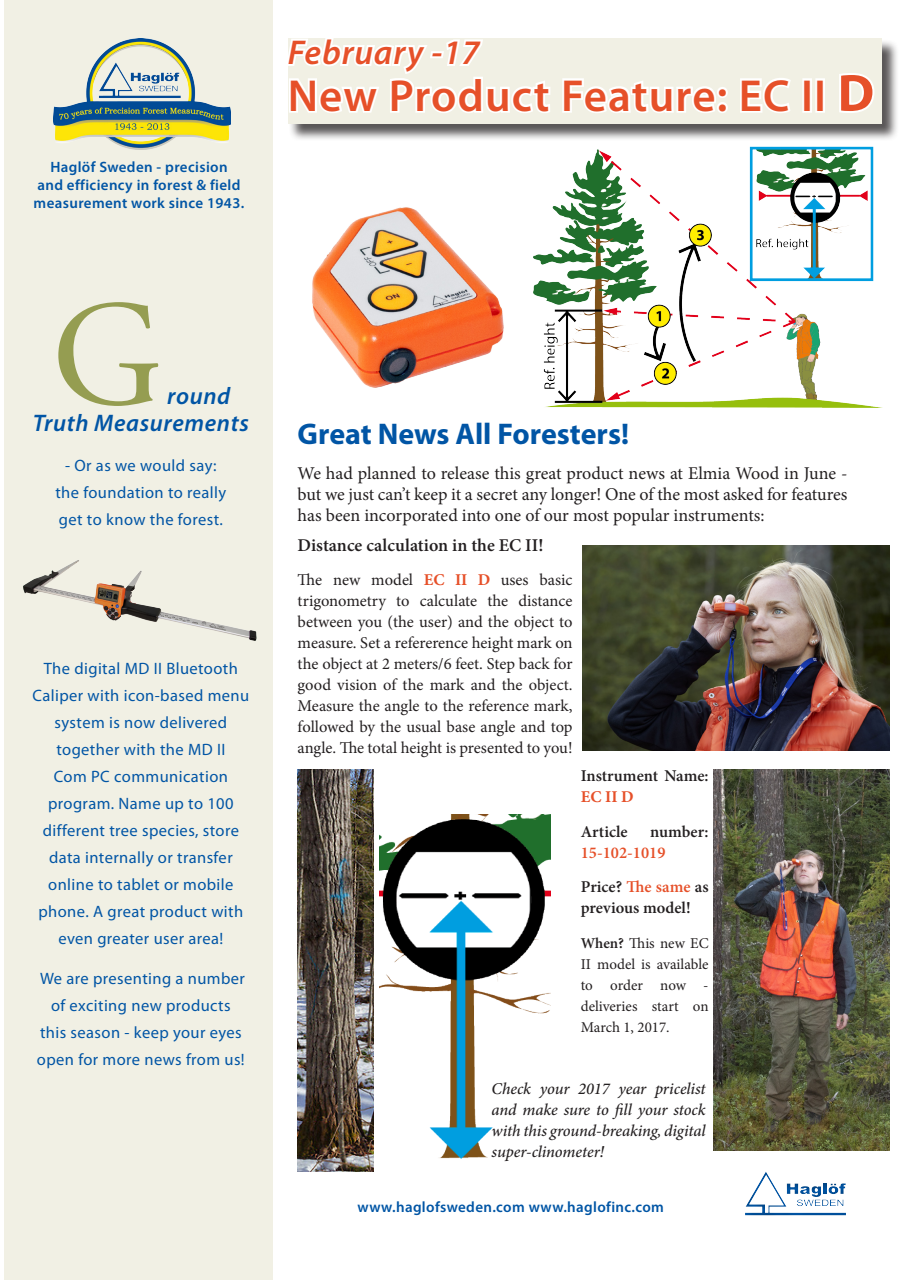
<style>
.page{position:relative;width:910px;height:1280px;background:#fff}
.page>*{position:absolute;margin:0;border:0;box-sizing:border-box;transform-origin:0 0}
.Sidolinje{font:150px "Adobe Garamond Pro";color:#959d51}
.Rubrik_1{font:600 45px "Myriad Pro";letter-spacing:.025em;color:#e65029}
.Rubrik_1-2{font:italic 600 34.5px "Myriad Pro";letter-spacing:.025em;color:#e65029}
.Rubrik_1-3{font:700 30px "Myriad Pro";letter-spacing:-.005em;color:#0155a5}
.Sidolinje-2{font:italic 600 24px/27px "Myriad Pro";letter-spacing:.025em;color:#0155a5}
.Rubrik_1-4{font:18px/21px "Minion Pro";color:#231f20;text-align:justify}
.Rubrik_1-5{font:600 18px "Minion Pro";color:#231f20}
.Sidolinje-3{font:16.5px/27px "Myriad Pro";letter-spacing:.025em;color:#0155a5;text-align:center}
.Rubrik_1-6{font:16.5px/21px "Minion Pro";letter-spacing:-.005em;color:#231f20;text-align:justify}
.Rubrik_1-7{font:italic 500 16.5px/21px "Minion Pro";letter-spacing:-.01em;color:#231f20;text-align:justify}
.Rubrik_1-8{font:600 16.5px/21px "Minion Pro";color:#231f20}
.Rubrik_1-9{font:600 16.5px/21px "Minion Pro";color:#e65029}
.Betoning{font:600 15px/18px "Myriad Pro";letter-spacing:.025em;color:#0155a5;text-align:center}
.Rubrik_1-10{font:15px/21px "Minion Pro";letter-spacing:-.005em;color:#231f20;text-align:justify}
.Adress{font:600 15px "Myriad Pro";letter-spacing:.025em;color:#0155a5}
.s1{font-weight:700;font-size:52.5px}
.s2{font-weight:700;color:#e65029}
.s3{color:#231f20}
.s4{color:#e65029}
.s5{font-weight:600}
</style>
<div class="page">
<img style="left:714px;top:769px;width:176px;height:381px">
<div style="left:744px;top:1171px;width:102px;height:45px;background:#231f20;opacity:.5"></div>
<div style="left:4px;top:0;width:268px;height:1280px;background:#f1f0e4"></div>
<img style="left:53px;top:38px;width:177px;height:112px">
<img style="left:533px;top:146px;width:343px;height:261px">
<img style="left:582px;top:545px;width:308px;height:205px">
<img style="left:312px;top:207px;width:192px;height:181px">
<img style="left:379px;top:814px;width:171px;height:344px">
<img style="left:298px;top:769px;width:75px;height:402px">
<div style="left:288px;top:38px;width:611px;height:103px;background:#231f20;opacity:.75"></div>
<div style="left:288px;top:38px;width:594px;height:35px;background:#f1f0e4"></div>
<div style="left:288px;top:71px;width:594px;height:53px;background:#f1f0e4"></div>
<svg style="left:288px;top:38px;width:264px;height:89px"></svg>
<svg style="left:562px;top:78px;width:166px;height:35px"></svg>
<svg style="left:740px;top:78px;width:51px;height:35px"></svg>
<div style="left:802px;top:78px;width:10px;height:35px;border:4px solid #fff"></div>
<div style="left:815px;top:78px;width:10px;height:35px;border:4px solid #fff"></div>
<svg style="left:839px;top:73px;width:36px;height:40px"></svg>
<img style="left:23px;top:560px;width:234px;height:81px">
<p class="Betoning" style="left:34px;top:157px;width:212px">Haglöf Sweden - precision<br>and efficiency in forest &amp; field measurement work since 1943.</p>
<p class="Sidolinje" style="left:51px;top:266px;width:114px">G</p>
<p class="Sidolinje-2" style="left:33px;top:381px;width:217px;text-indent:134px">round<br>Truth Measurements</p>
<p class="Sidolinje-3" style="left:55px;top:452px;width:172px">- Or as we would say: the foundation to really get to know the forest.</p>
<p class="Sidolinje-3" style="left:33px;top:654px;width:218px">The digital MD II Bluetooth<br>Caliper with icon-based menu system is now delivered together with the MD II<br>Com PC communication program. Name up to 100 different tree species, store data internally or transfer online to tablet or mobile phone. A great product with even greater user area!</p>
<p class="Sidolinje-3" style="left:37px;top:965px;width:209px">We are presenting a number of exciting new products this season - keep your eyes open for more news from us!</p>
<p class="Rubrik_1-2" style="left:288px;top:30px;width:193px">February -17</p>
<p class="Rubrik_1" style="left:288px;top:67px;width:588px">New Product Feature: EC II <span class="s1">D</span></p>
<p class="Rubrik_1-3" style="left:298px;top:415px;width:333px">Great News All Foresters!</p>
<p class="Rubrik_1-4" style="left:298px;top:463px;width:551px">We had planned to release this great product news at Elmia Wood in June - but we just can’t keep it a secret any longer! One of the most asked for features has been incorporated into one of our most popular instruments:</p>
<p class="Rubrik_1-5" style="left:298px;top:532px;width:247px">Distance calculation in the EC II!</p>
<p class="Rubrik_1-6" style="left:298px;top:569px;width:276px">The new model <span class="s2">EC II D</span> uses basic trigonometry to calculate the distance between you (the user) and the object to measure. Set a refererence height mark on the object at 2 meters/6 feet. Step back for good vision of the mark and the object.<br>Measure the angle to the reference mark, followed by the usual base angle and top angle. The total height is presented to you!</p>
<p class="Rubrik_1-8" style="left:581px;top:766px;width:129px">Instrument Name:<br><span class="s2">EC II D</span></p>
<p class="Rubrik_1-8" style="left:581px;top:821px;width:48px">Article</p>
<p class="Rubrik_1-9" style="left:581px;top:821px;width:129px;text-indent:69px"><span class="s3">number:<br></span>15-102-1019</p>
<p class="Rubrik_1-8" style="left:581px;top:877px;width:129px">Price? <span class="s4">The same</span> as previous model!</p>
<p class="Rubrik_1-10" style="left:581px;top:933px;width:129px"><span class="s5">When?</span> This new EC II model is available to order now - deliveries start on March 1, 2017.</p>
<p class="Rubrik_1-7" style="left:492px;top:1078px;width:216px">Check your 2017 year pricelist and make sure to fill your stock with this ground-breaking, digital super-clinometer!</p>
<p class="Adress" style="left:357px;top:1198px;width:308px">www.haglofsweden.com www.haglofinc.com</p>
</div>
